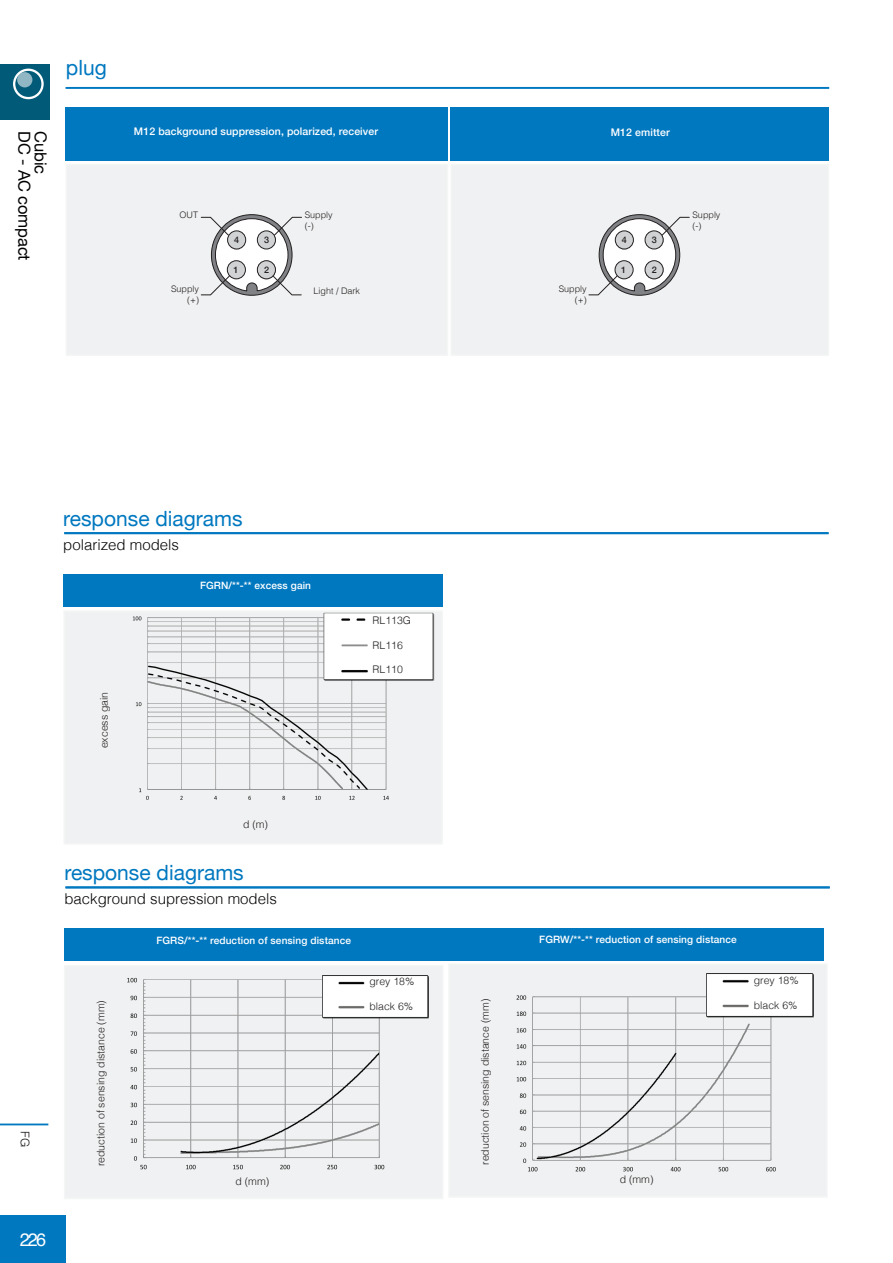
<style>
.page{position:relative;width:893px;height:1263px;background:#fff}
.page>*{position:absolute;margin:0;border:0;box-sizing:border-box;transform-origin:0 0}
.t1{font:21px "Helvetica Neue";color:#0078c0}
.t2{font:18px "Helvetica";color:#fff}
.t3{font:16.5px "Helvetica Neue";letter-spacing:-.01em;color:#000}
.t4{font:300 15px "Helvetica";color:#040503}
.t5{font:300 12px "Helvetica";color:#231f20}
.t6{font:700 11.55px "Helvetica";color:#231f20}
.t7{font:300 10.5px "Helvetica";color:#231f20}
.t8{font:500 10.5px "Helvetica Neue";letter-spacing:.01em;color:#fff}
.t9{font:500 10.2px "Helvetica Neue";letter-spacing:.01em;color:#fff}
.t10{font:300 9px/10.8px "Helvetica";color:#231f20;text-align:right}
.t11{font:500 9px "Helvetica Neue";color:#231f20}
</style>
<div class="page">
<div style="left:66px;top:107px;width:382px;height:54px;background:#0078c0"></div>
<div style="left:450px;top:107px;width:379px;height:54px;background:#0078c0"></div>
<div style="left:66px;top:164px;width:382px;height:192px;background:#f0f1f2"></div>
<div style="left:450px;top:164px;width:379px;height:192px;background:#f0f1f2"></div>
<hr style="left:66px;top:87px;width:763px;height:2px;background:#0078c0">
<svg style="left:201px;top:217px;width:101px;height:78px"></svg>
<svg style="left:227px;top:231px;width:21px;height:19px"></svg>
<svg style="left:253px;top:230px;width:23px;height:22px"></svg>
<svg style="left:228px;top:260px;width:20px;height:20px"></svg>
<div style="left:228px;top:231px;width:18px;height:18px;background:#d1d2d4;border-radius:50%"></div>
<div style="left:227px;top:230px;width:19px;height:19px;border:1px solid #231f20;border-radius:50%"></div>
<div style="left:257px;top:231px;width:18px;height:18px;background:#d1d2d4;border-radius:50%"></div>
<div style="left:257px;top:230px;width:19px;height:19px;border:1px solid #231f20;border-radius:50%"></div>
<div style="left:257px;top:261px;width:18px;height:18px;background:#d1d2d4;border-radius:50%"></div>
<div style="left:257px;top:260px;width:19px;height:19px;border:1px solid #231f20;border-radius:50%"></div>
<svg style="left:588px;top:217px;width:102px;height:78px"></svg>
<svg style="left:615px;top:231px;width:20px;height:19px"></svg>
<svg style="left:641px;top:230px;width:22px;height:22px"></svg>
<svg style="left:615px;top:260px;width:20px;height:20px"></svg>
<div style="left:645px;top:260px;width:18px;height:19px;background:#373435;border-radius:50%"></div>
<div style="left:615px;top:231px;width:18px;height:18px;background:#d1d2d4;border-radius:50%"></div>
<div style="left:615px;top:230px;width:19px;height:19px;border:1px solid #231f20;border-radius:50%"></div>
<div style="left:645px;top:231px;width:18px;height:18px;background:#d1d2d4;border-radius:50%"></div>
<div style="left:645px;top:230px;width:18px;height:19px;border:1px solid #231f20;border-radius:50%"></div>
<div style="left:645px;top:261px;width:18px;height:18px;background:#d1d2d4;border-radius:50%"></div>
<div style="left:645px;top:260px;width:18px;height:19px;border:1px solid #231f20;border-radius:50%"></div>
<div style="left:227px;top:261px;width:18px;height:18px;background:#d1d2d4;border-radius:50%"></div>
<div style="left:227px;top:260px;width:19px;height:19px;border:1px solid #231f20;border-radius:50%"></div>
<div style="left:615px;top:261px;width:18px;height:18px;background:#d1d2d4;border-radius:50%"></div>
<div style="left:615px;top:260px;width:18px;height:19px;border:1px solid #231f20;border-radius:50%"></div>
<div style="left:63px;top:610px;width:380px;height:235px;background:#f0f1f2"></div>
<div style="left:64px;top:965px;width:379px;height:234px;background:#f0f1f2"></div>
<div style="left:64px;top:928px;width:379px;height:33px;background:#0078c0"></div>
<hr style="left:64px;top:532px;width:765px;height:2px;background:#0078c0">
<div style="left:64px;top:574px;width:379px;height:32px;background:#0078c0"></div>
<img style="left:117px;top:606px;width:288px;height:194px">
<img style="left:324px;top:612px;width:110px;height:69px">
<img style="left:108px;top:965px;width:292px;height:205px">
<hr style="left:65px;top:886px;width:765px;height:2px;background:#0078c0">
<img style="left:322px;top:975px;width:107px;height:43px">
<div style="left:448px;top:963px;width:380px;height:235px;background:#f0f1f2"></div>
<div style="left:444px;top:928px;width:379px;height:33px;background:#0078c0"></div>
<img style="left:500px;top:963px;width:287px;height:209px">
<img style="left:706px;top:974px;width:107px;height:43px">
<div style="left:0;top:1214px;width:66px;height:49px;background:#0078c0"></div>
<hr style="left:0;top:1123px;width:48px;height:2px;background:#0078c0">
<div style="left:0;top:64px;width:49px;height:55px;background:#005a78"></div>
<svg style="left:13px;top:69px;width:31px;height:30px"></svg>
<div style="left:17px;top:72px;width:15px;height:15px;background:#91b7c4;border-radius:50%"></div>
<p class="t1" style="left:66px;top:53px;width:42px">plug</p>
<p class="t3" style="left:36px;top:131px;width:131px;rotate:90deg">DC - AC compact</p>
<p class="t3" style="left:53px;top:131px;width:44px;rotate:90deg">Cubic</p>
<p class="t8" style="left:134px;top:122px;width:246px">M12 background suppression, polarized, receiver</p>
<p class="t8" style="left:611px;top:123px;width:61px">M12 emitter</p>
<p class="t10" style="left:180px;top:209px;width:20px">OUT</p>
<p class="t10" style="left:171px;top:283px;width:29px">Supply (+)</p>
<p class="t10" style="left:305px;top:209px;width:29px;text-align:left">Supply (-)</p>
<p class="t6" style="left:233px;top:231px;width:8px">4</p>
<p class="t6" style="left:264px;top:231px;width:8px">3</p>
<p class="t6" style="left:234px;top:261px;width:8px">1</p>
<p class="t6" style="left:264px;top:260px;width:8px">2</p>
<p class="t11" style="left:234px;top:233px;width:7px">4</p>
<p class="t11" style="left:264px;top:233px;width:7px">3</p>
<p class="t6" style="left:621px;top:231px;width:8px">4</p>
<p class="t6" style="left:652px;top:231px;width:8px">3</p>
<p class="t6" style="left:622px;top:261px;width:8px">1</p>
<p class="t6" style="left:652px;top:260px;width:8px">2</p>
<p class="t11" style="left:622px;top:233px;width:7px">4</p>
<p class="t11" style="left:652px;top:233px;width:7px">3</p>
<p class="t11" style="left:234px;top:263px;width:7px">1</p>
<p class="t11" style="left:621px;top:263px;width:7px">1</p>
<p class="t10" style="left:313px;top:284px;width:48px">Light / Dark</p>
<p class="t10" style="left:559px;top:283px;width:29px">Supply (+)</p>
<p class="t10" style="left:692px;top:209px;width:29px;text-align:left">Supply (-)</p>
<p class="t1" style="left:63px;top:503px;width:181px">response diagrams</p>
<p class="t4" style="left:63px;top:532px;width:117px">polarized models</p>
<p class="t9" style="left:200px;top:577px;width:113px">FGRN/**-** excess gain</p>
<p class="t7" style="left:95px;top:748px;width:58px;rotate:-90deg">excess gain</p>
<p class="t7" style="left:373px;top:611px;width:40px">RL113G</p>
<p class="t7" style="left:373px;top:636px;width:32px">RL116</p>
<p class="t7" style="left:373px;top:660px;width:32px">RL110</p>
<p class="t5" style="left:35px;top:1131px;width:18px;rotate:90deg">FG</p>
<h2 class="t2" style="left:20px;top:1225px;width:28px">226</h2>
<p class="t7" style="left:243px;top:815px;width:27px">d (m)</p>
<p class="t1" style="left:64px;top:858px;width:181px">response diagrams</p>
<p class="t4" style="left:64px;top:886px;width:214px">background supression models</p>
<p class="t7" style="left:92px;top:1166px;width:168px;rotate:-90deg">reduction of sensing distance (mm)</p>
<p class="t9" style="left:156px;top:932px;width:196px">FGRS/**-** reduction of sensing distance</p>
<p class="t7" style="left:235px;top:1172px;width:35px">d (mm)</p>
<p class="t7" style="left:369px;top:973px;width:46px">grey 18%</p>
<p class="t7" style="left:369px;top:997px;width:45px">black 6%</p>
<p class="t7" style="left:476px;top:1165px;width:168px;rotate:-90deg">reduction of sensing distance (mm)</p>
<p class="t9" style="left:539px;top:931px;width:199px">FGRW/**-** reduction of sensing distance</p>
<p class="t7" style="left:754px;top:971px;width:46px">grey 18%</p>
<p class="t7" style="left:754px;top:996px;width:45px">black 6%</p>
<p class="t7" style="left:620px;top:1171px;width:35px">d (mm)</p>
</div>
